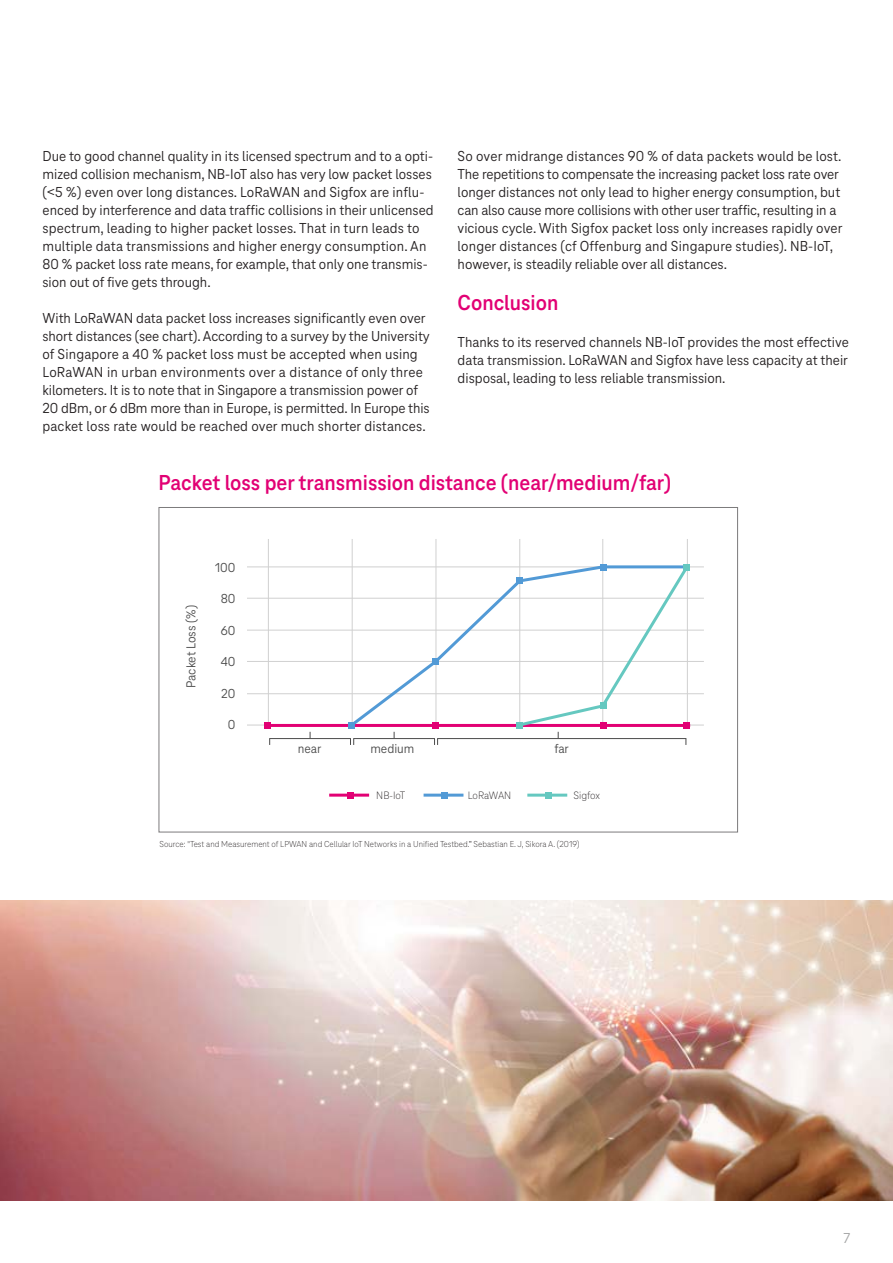
<style>
.page{position:relative;width:893px;height:1263px;background:#fff}
.page>*{position:absolute;margin:0;border:0;box-sizing:border-box;transform-origin:0 0}
.t1{font:700 22.5px "Tele Neo";color:#e20074}
.t2{font:15px/18px "Tele Neo";color:#231f20}
.t3{font:15px "Tele Neo";color:#a3a4a4}
.t4{font:13.5px "Tele Neo";color:#4b4b4b}
.t5{font:100 11.1px "Tele Neo";letter-spacing:-.005em;color:#231f20}
.t6{font:100 9px "Tele Neo";color:#231f20}
</style>
<div class="page">
<img style="left:0;top:900px;width:893px;height:300px">
<hr style="left:268px;top:539px;width:1px;height:185px;background:#d0d0d0">
<hr style="left:352px;top:539px;width:1px;height:185px;background:#d0d0d0">
<hr style="left:436px;top:539px;width:1px;height:185px;background:#d0d0d0">
<hr style="left:519px;top:539px;width:1px;height:185px;background:#d0d0d0">
<hr style="left:602px;top:539px;width:1px;height:185px;background:#d0d0d0">
<hr style="left:687px;top:539px;width:1px;height:185px;background:#d0d0d0">
<hr style="left:247px;top:566px;width:457px;height:1px;background:#d0d0d0">
<hr style="left:247px;top:630px;width:457px;height:1px;background:#d0d0d0">
<hr style="left:247px;top:693px;width:457px;height:1px;background:#d0d0d0">
<hr style="left:269px;top:738px;width:82px;height:1px;background:#4b4b4b">
<hr style="left:353px;top:738px;width:82px;height:1px;background:#4b4b4b">
<hr style="left:437px;top:738px;width:249px;height:1px;background:#4b4b4b">
<hr style="left:247px;top:598px;width:457px;height:1px;background:#d0d0d0">
<hr style="left:247px;top:661px;width:457px;height:1px;background:#d0d0d0">
<hr style="left:247px;top:725px;width:457px;height:1px;background:#d0d0d0">
<hr style="left:265px;top:724px;width:425px;height:3px;background:#e20074">
<hr style="left:329px;top:794px;width:40px;height:3px;background:#e20074">
<hr style="left:424px;top:794px;width:39px;height:3px;background:#529ad6">
<hr style="left:527px;top:794px;width:40px;height:3px;background:#65c8c0">
<div style="left:265px;top:722px;width:6px;height:7px;background:#e20074"></div>
<svg style="left:348px;top:564px;width:167px;height:165px"></svg>
<div style="left:349px;top:722px;width:6px;height:7px;background:#529ad6"></div>
<svg style="left:347px;top:792px;width:6px;height:6px"></svg>
<div style="left:441px;top:792px;width:7px;height:6px;background:#529ad6"></div>
<svg style="left:545px;top:792px;width:6px;height:6px"></svg>
<svg style="left:350px;top:738px;width:4px;height:7px"></svg>
<svg style="left:434px;top:738px;width:4px;height:7px"></svg>
<svg style="left:515px;top:563px;width:176px;height:182px"></svg>
<p class="t2" style="left:43px;top:147px;width:393px">Due to good channel quality in its licensed spectrum and to a opti&shy;mized collision mechanism, NB-IoT also has very low packet losses (&lt;5 %) even over long distances. LoRaWAN and Sigfox are influ&shy;enced by interference and data traffic collisions in their unlicensed spectrum, leading to higher packet losses. That in turn leads to multiple data transmissions and higher energy consumption. An 80 % packet loss rate means, for example, that only one transmis&shy;sion out of five gets through.</p>
<p class="t2" style="left:43px;top:309px;width:389px">With LoRaWAN data packet loss increases significantly even over short distances (see chart). According to a survey by the University of Singapore a 40 % packet loss must be accepted when using LoRaWAN in urban environments over a distance of only three kilometers. It is to note that in Singapore a transmission power of 20 dBm, or 6 dBm more than in Europe, is permitted. In Europe this packet loss rate would be reached over much shorter distances.</p>
<p class="t2" style="left:458px;top:147px;width:386px">So over midrange distances 90 % of data packets would be lost.<br>The repetitions to compensate the increasing packet loss rate over longer distances not only lead to higher energy consumption, but can also cause more collisions with other user traffic, resulting in a vicious cycle. With Sigfox packet loss only increases rapidly over longer distances (cf Offenburg and Singapure studies). NB-IoT, however, is steadily reliable over all distances.</p>
<h1 class="t1" style="left:458px;top:290px;width:102px">Conclusion</h1>
<p class="t2" style="left:458px;top:333px;width:393px;text-align:justify">Thanks to its reserved channels NB-IoT provides the most effective data transmission. LoRaWAN and Sigfox have less capacity at their disposal, leading to less reliable transmission.</p>
<h1 class="t1" style="left:159px;top:470px;width:514px">Packet loss per transmission distance (near/medium/far)</h1>
<p class="t4" style="left:215px;top:560px;width:22px">100</p>
<p class="t4" style="left:183px;top:688px;width:84px;rotate:-90deg">Packet Loss (%)</p>
<p class="t4" style="left:221px;top:591px;width:16px">80</p>
<p class="t4" style="left:221px;top:623px;width:16px">60</p>
<p class="t4" style="left:221px;top:654px;width:16px">40</p>
<p class="t4" style="left:221px;top:686px;width:16px">20</p>
<p class="t4" style="left:228px;top:717px;width:9px">0</p>
<p class="t4" style="left:298px;top:741px;width:25px">near</p>
<p class="t4" style="left:370px;top:741px;width:46px">medium</p>
<p class="t4" style="left:554px;top:741px;width:16px">far</p>
<p class="t5" style="left:376px;top:789px;width:31px">NB-IoT</p>
<p class="t5" style="left:468px;top:789px;width:45px">LoRaWAN</p>
<p class="t5" style="left:573px;top:789px;width:28px">Sigfox</p>
<p class="t6" style="left:159px;top:839px;width:421px">Source: "Test and Measurement of LPWAN and Cellular IoT Networks in a Unified Testbed.” Sebastian E. J, Sikora A. (2019)</p>
<p class="t3" style="left:844px;top:1229px;width:8px">7</p>
</div>
